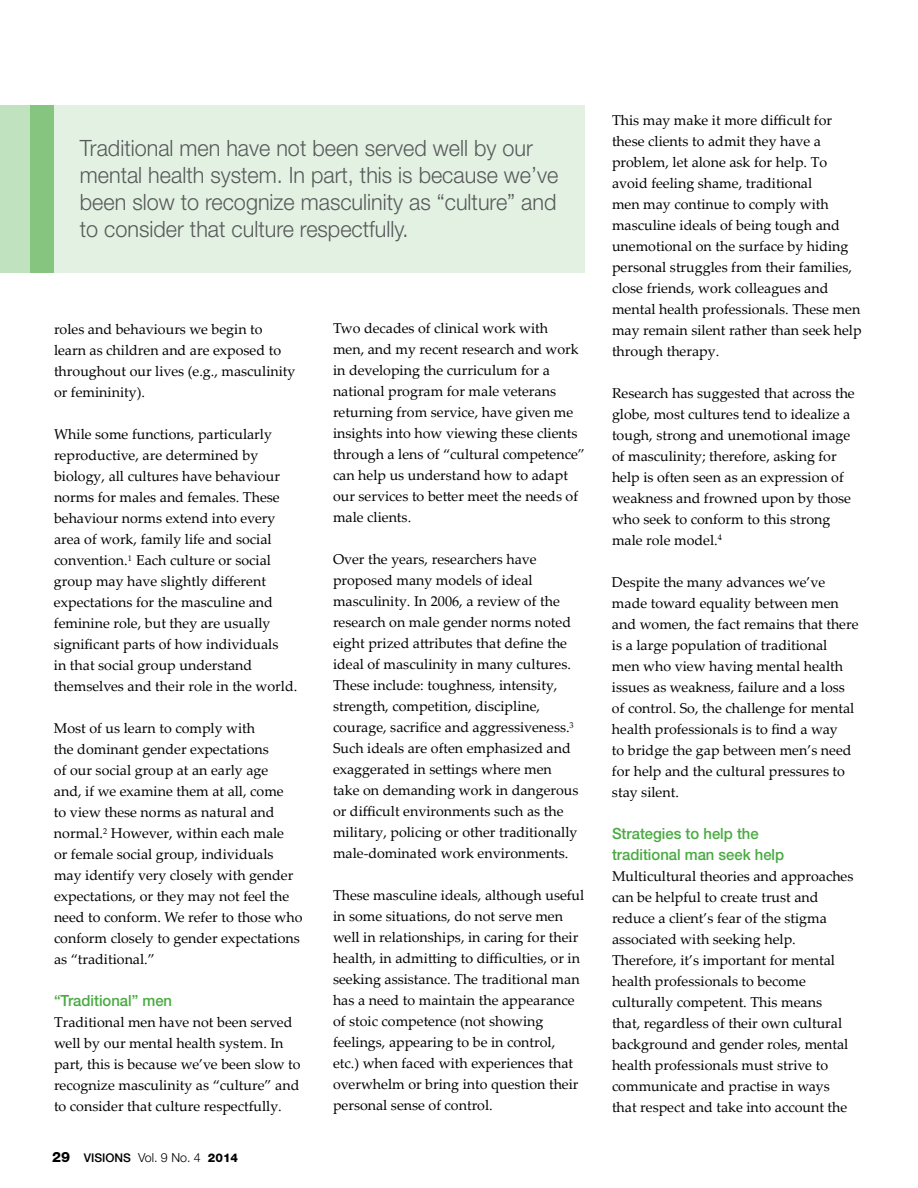
<style>
.page{position:relative;width:918px;height:1188px;background:#fff}
.page>*{position:absolute;margin:0;border:0;box-sizing:border-box;transform-origin:0 0}
.t1{font:300 22.5px/27px "Helvetica Neue LT Std";color:#58595b;scale:.96 1}
.t2{font:500 15.45px/21px "Helvetica Neue LT Std";color:#49aa42;scale:.96 1}
.t3{font:14.25px/21px "Palatino Linotype";color:#000}
.t4{font:300 12.45px "Helvetica Neue LT Std";color:#000}
.s1{font-weight:800;font-size:14.25px}
.s2{font-weight:500;font-size:12px}
.s3{font-weight:800;font-size:12px}
</style>
<div class="page">
<svg style="left:0;top:105px;width:54px;height:168px;background:#a6d5a3"></svg>
<div style="left:54px;top:105px;width:531px;height:168px;background:#e2f1e1"></div>
<h1 class="t1" style="left:80px;top:134px;width:500px">Traditional men have not been served well by our mental health system. In part, this is because we’ve been slow to recognize masculinity as “culture” and to consider that culture respectfully.</h1>
<p class="t3" style="left:54px;top:319px;width:243px">roles and behaviours we begin to learn as children and are exposed to throughout our lives (e.g., masculinity or femininity).</p>
<p class="t3" style="left:54px;top:424px;width:245px">While some functions, particularly reproductive, are determined by biology, all cultures have behaviour norms for males and females. These behaviour norms extend into every area of work, family life and social convention.<sup>1</sup> Each culture or social group may have slightly different expectations for the masculine and feminine role, but they are usually significant parts of how individuals<br>in that social group understand themselves and their role in the world.</p>
<p class="t3" style="left:54px;top:718px;width:250px">Most of us learn to comply with<br>the dominant gender expectations<br>of our social group at an early age<br>and, if we examine them at all, come<br>to view these norms as natural and normal.<sup>2</sup> However, within each male<br>or female social group, individuals may identify very closely with gender expectations, or they may not feel the need to conform. We refer to those who conform closely to gender expectations as “traditional.”</p>
<p class="t2" style="left:54px;top:990px;width:125px">“Traditional” men</p>
<p class="t3" style="left:54px;top:1012px;width:248px">Traditional men have not been served well by our mental health system. In part, this is because we’ve been slow to recognize masculinity as “culture” and to consider that culture respectfully.</p>
<p class="t4" style="left:52px;top:1150px;width:188px"><span class="s1">29</span> <span class="s2">VISIONS</span> Vol. 9 No. 4 <span class="s3">2014</span></p>
<p class="t3" style="left:333px;top:317px;width:254px">Two decades of clinical work with<br>men, and my recent research and work in developing the curriculum for a national program for male veterans returning from service, have given me insights into how viewing these clients through a lens of “cultural competence” can help us understand how to adapt our services to better meet the needs of male clients.</p>
<p class="t3" style="left:333px;top:549px;width:247px">Over the years, researchers have proposed many models of ideal masculinity. In 2006, a review of the research on male gender norms noted eight prized attributes that define the ideal of masculinity in many cultures.<br>These include: toughness, intensity, strength, competition, discipline, courage, sacrifice and aggressiveness.<sup>3<br></sup>Such ideals are often emphasized and exaggerated in settings where men take on demanding work in dangerous or difficult environments such as the military, policing or other traditionally male-dominated work environments.</p>
<p class="t3" style="left:333px;top:884px;width:253px">These masculine ideals, although useful in some situations, do not serve men well in relationships, in caring for their health, in admitting to difficulties, or in seeking assistance. The traditional man has a need to maintain the appearance of stoic competence (not showing feelings, appearing to be in control, etc.) when faced with experiences that overwhelm or bring into question their personal sense of control.</p>
<p class="t3" style="left:612px;top:109px;width:251px">This may make it more difficult for these clients to admit they have a problem, let alone ask for help. To avoid feeling shame, traditional<br>men may continue to comply with masculine ideals of being tough and unemotional on the surface by hiding personal struggles from their families, close friends, work colleagues and mental health professionals. These men may remain silent rather than seek help through therapy.</p>
<p class="t3" style="left:612px;top:382px;width:244px">Research has suggested that across the globe, most cultures tend to idealize a tough, strong and unemotional image of masculinity; therefore, asking for help is often seen as an expression of weakness and frowned upon by those who seek to conform to this strong male role model.<sup>4</sup></p>
<p class="t3" style="left:612px;top:571px;width:248px">Despite the many advances we’ve made toward equality between men and women, the fact remains that there is a large population of traditional<br>men who view having mental health issues as weakness, failure and a loss of control. So, the challenge for mental health professionals is to find a way<br>to bridge the gap between men’s need for help and the cultural pressures to stay silent.</p>
<p class="t2" style="left:612px;top:823px;width:181px">Strategies to help the traditional man seek help</p>
<p class="t3" style="left:612px;top:865px;width:243px">Multicultural theories and approaches can be helpful to create trust and reduce a client’s fear of the stigma associated with seeking help.<br>Therefore, it’s important for mental health professionals to become culturally competent. This means that, regardless of their own cultural background and gender roles, mental health professionals must strive to communicate and practise in ways that respect and take into account the</p>
</div>
